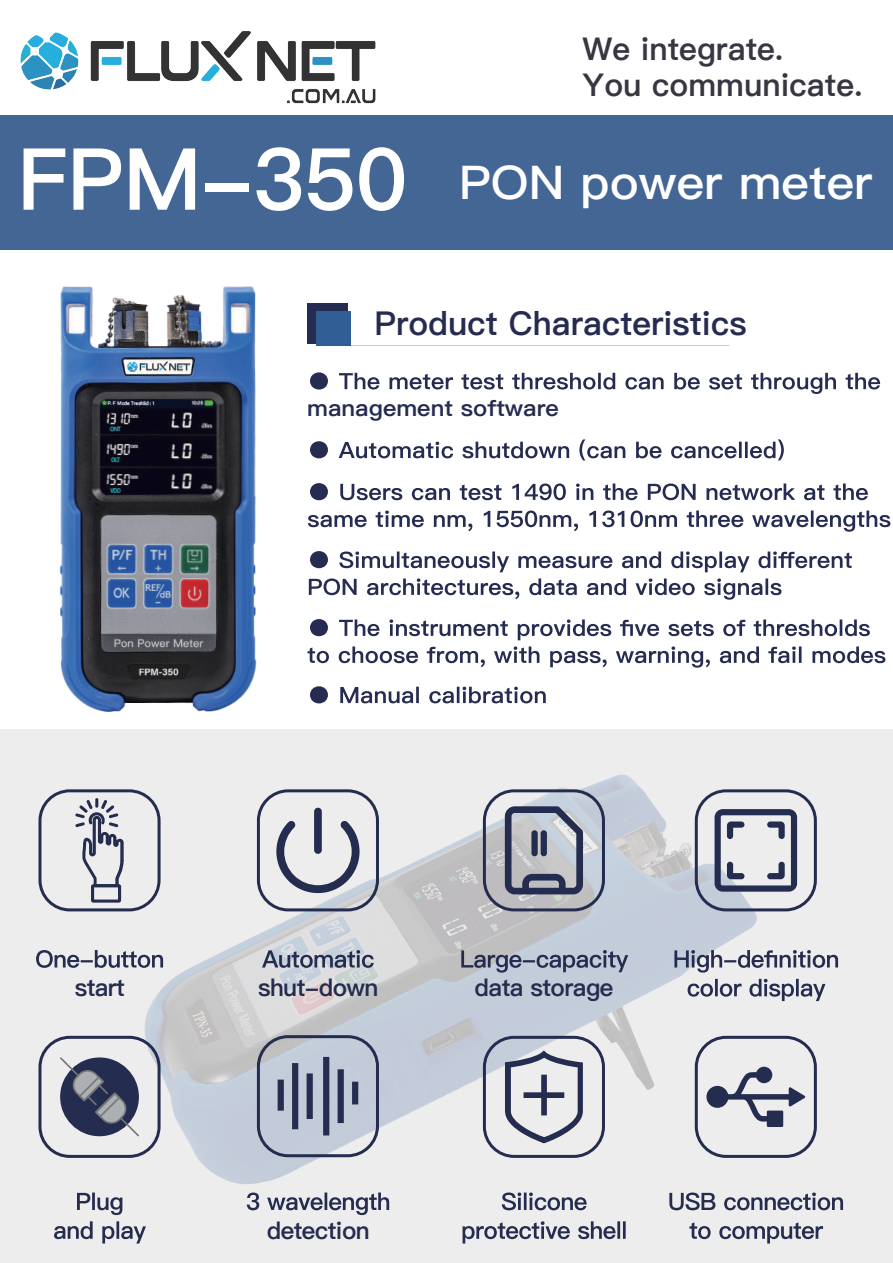
<style>
.page{position:relative;width:893px;height:1263px;background:#fff}
.page>*{position:absolute;margin:0;border:0;box-sizing:border-box;transform-origin:0 0}
.t1{font:85.8px "Ping Fang SC Heavy";color:#fff}
.t2{font:46.5px "Ping Fang SC Bold";color:#fff;scale:1.05 1}
.t3{font:33px "Ping Fang SC Heavy";color:#262c51}
.t4{font:31.5px "Ping Fang SC Heavy";color:#363742}
.t5{font:24px "Ping Fang SC Heavy";letter-spacing:-.025em;color:#242c4f}
.t6{font:22.5px "Ping Fang SC Heavy";color:#262c51;scale:1.05 1}
</style>
<div class="page">
<img style="left:60px;top:286px;width:353px;height:251px">
<div style="left:0;top:115px;width:893px;height:135px;background:#436694"></div>
<div style="left:307px;top:303px;width:41px;height:41px;background:#262c51"></div>
<div style="left:317px;top:312px;width:34px;height:34px;background:#305e95"></div>
<svg style="left:310px;top:372px;width:570px;height:22px"></svg>
<svg style="left:310px;top:439px;width:474px;height:21px"></svg>
<svg style="left:310px;top:483px;width:558px;height:17px"></svg>
<svg style="left:308px;top:510px;width:582px;height:22px"></svg>
<img style="left:59px;top:537px;width:827px;height:175px">
<svg style="left:0;top:729px;width:893px;height:534px;background:#e1e2e4"></svg>
<svg style="left:60px;top:1057px;width:79px;height:79px;background:#676c80"></svg>
<div style="left:38px;top:1036px;width:123px;height:122px;border:3px solid #242c4f;border-radius:30px"></div>
<svg style="left:77px;top:1192px;width:45px;height:23px"></svg>
<svg style="left:54px;top:1221px;width:92px;height:22px;background:#b2b4be"></svg>
<svg style="left:505px;top:1050px;width:78px;height:93px;background:#b7b8c2"></svg>
<div style="left:483px;top:1036px;width:122px;height:122px;border:3px solid #242c4f;border-radius:30px"></div>
<svg style="left:276px;top:820px;width:84px;height:73px;background:#bbbcc5"></svg>
<div style="left:314px;top:808px;width:8px;height:46px;background:#242c4f;border-radius:4px"></div>
<div style="left:257px;top:789px;width:122px;height:122px;border:3px solid #242c4f;border-radius:30px"></div>
<svg style="left:262px;top:950px;width:112px;height:18px;background:#9399aa"></svg>
<svg style="left:502px;top:1192px;width:85px;height:18px;background:#a1a4b1"></svg>
<svg style="left:463px;top:1221px;width:163px;height:22px;background:#b1b3bd"></svg>
<div style="left:695px;top:1036px;width:122px;height:122px;border:3px solid #242c4f;border-radius:30px"></div>
<svg style="left:669px;top:1192px;width:174px;height:18px;background:#a6a8b5"></svg>
<svg style="left:689px;top:1222px;width:134px;height:21px;background:#b4b6c0"></svg>
<div style="left:257px;top:1035px;width:122px;height:122px;border:3px solid #242c4f;border-radius:30px"></div>
<svg style="left:75px;top:797px;width:49px;height:106px;background:#babcc5"></svg>
<div style="left:38px;top:789px;width:123px;height:122px;border:3px solid #242c4f;border-radius:30px"></div>
<svg style="left:36px;top:950px;width:127px;height:18px;background:#a8aab6"></svg>
<svg style="left:247px;top:1192px;width:142px;height:23px;background:#b3b5bf"></svg>
<div style="left:483px;top:789px;width:122px;height:122px;border:3px solid #242c4f;border-radius:30px"></div>
<svg style="left:461px;top:950px;width:167px;height:22px;background:#949bad"></svg>
<svg style="left:674px;top:950px;width:164px;height:22px;background:#acafbb"></svg>
<svg style="left:688px;top:979px;width:137px;height:22px;background:#b2b4be"></svg>
<svg style="left:505px;top:806px;width:78px;height:88px;background:#8b909f"></svg>
<svg style="left:278px;top:1057px;width:80px;height:78px;background:#949cb0"></svg>
<svg style="left:706px;top:1067px;width:99px;height:60px;background:#b4b6bf"></svg>
<div style="left:695px;top:789px;width:122px;height:122px;border:3px solid #242c4f;border-radius:30px"></div>
<svg style="left:715px;top:809px;width:82px;height:83px;background:#a3a6b3"></svg>
<img style="left:20px;top:31px;width:356px;height:73px">
<h3 class="t4" style="left:583px;top:30px;width:202px">We integrate.</h3>
<h1 class="t1" style="left:18px;top:128px;width:391px">FPM-350</h1>
<h3 class="t4" style="left:583px;top:66px;width:282px">You communicate.</h3>
<h2 class="t2" style="left:459px;top:155px;width:395px">PON power meter</h2>
<h3 class="t3" style="left:374px;top:304px;width:374px">Product Characteristics</h3>
<p class="t6" style="left:307px;top:395px;width:241px">management software</p>
<p class="t5" style="left:75px;top:973px;width:52px">start</p>
<p class="t5" style="left:258px;top:973px;width:122px">shut-down</p>
<p class="t5" style="left:267px;top:1215px;width:104px">detection</p>
<p class="t5" style="left:475px;top:973px;width:140px">data storage</p>
</div>
